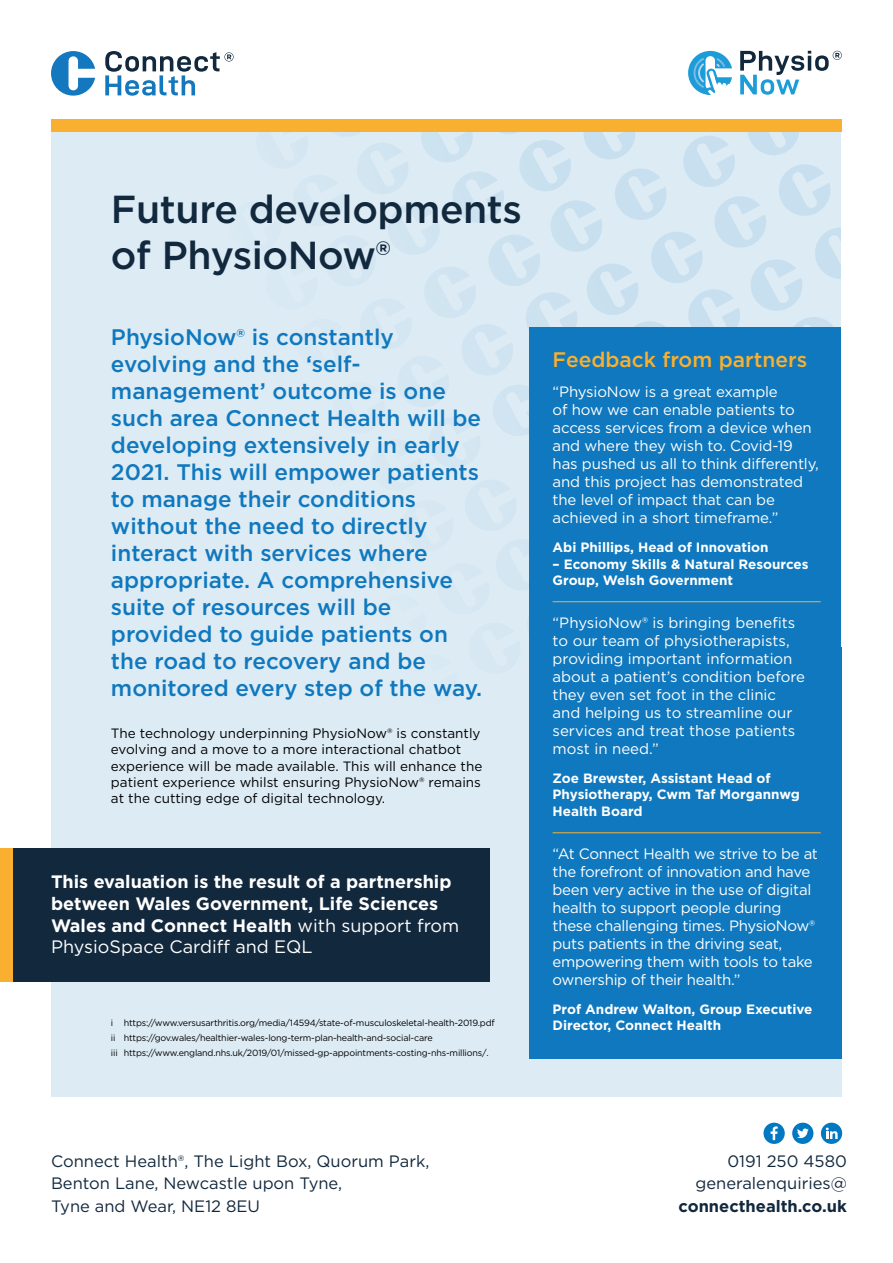
<style>
.page{position:relative;width:893px;height:1263px;background:#fff}
.page>*{position:absolute;margin:0;border:0;box-sizing:border-box;transform-origin:0 0}
.t1{font:500 39px/46.8px "Gotham";letter-spacing:-.01em;color:#12283d}
.t2{font:500 22.5px/27px "Gotham";color:#0f78be}
.t3{font:500 21px "Gotham";color:#f9b030}
.t4{font:700 18px/21.6px "Gotham";color:#fff}
.t5{font:16.5px/22.5px "Gotham";color:#12283d}
.t6{font:700 16.5px "Gotham";color:#12283d}
.t7{font:15px/18px "Gotham";letter-spacing:-.01em;color:#fff}
.t8{font:13.5px/16.2px "Gotham";color:#000}
.t9{font:700 13.5px/16.2px "Gotham";color:#fff}
.t10{font:9px/15px "Gotham";letter-spacing:-.02em;color:#000}
.s1{font-weight:400}
</style>
<div class="page">
<div style="left:51px;top:132px;width:791px;height:965px;background:#dcebf4"></div>
<div style="left:530px;top:327px;width:312px;height:732px;background:#0f78be"></div>
<hr style="left:553px;top:832px;width:268px;height:1px;background:#f9b030">
<div style="left:0;top:848px;width:489px;height:134px;background:#12283d"></div>
<div style="left:0;top:848px;width:13px;height:134px;background:#f9b030"></div>
<div style="left:51px;top:119px;width:791px;height:13px;background:#f9b030"></div>
<div style="left:763px;top:1123px;width:22px;height:21px;background:#0079c2;border-radius:50%"></div>
<svg style="left:771px;top:1126px;width:7px;height:14px"></svg>
<div style="left:792px;top:1123px;width:21px;height:21px;background:#0079c2;border-radius:50%"></div>
<svg style="left:797px;top:1128px;width:12px;height:10px"></svg>
<div style="left:821px;top:1123px;width:21px;height:21px;background:#0079c2;border-radius:50%"></div>
<svg style="left:826px;top:1127px;width:12px;height:12px"></svg>
<svg style="left:51px;top:51px;width:44px;height:45px"></svg>
<svg style="left:105px;top:51px;width:737px;height:654px"></svg>
<h1 class="t1" style="left:111px;top:185px;width:413px">Future developments of PhysioNow®</h1>
<p class="t2" style="left:111px;top:324px;width:373px">PhysioNow® is constantly evolving and the ‘self&shy;management’ outcome is one such area Connect Health will be developing extensively in early<br>2021. This will empower patients to manage their conditions without the need to directly interact with services where appropriate. A comprehensive suite of resources will be provided to guide patients on the road to recovery and be monitored every step of the way.</p>
<p class="t8" style="left:111px;top:725px;width:373px">The technology underpinning PhysioNow® is constantly evolving and a move to a more interactional chatbot experience will be made available. This will enhance the patient experience whilst ensuring PhysioNow® remains at the cutting edge of digital technology.</p>
<p class="t4" style="left:51px;top:871px;width:410px">This evaluation is the result of a partnership between Wales Government, Life Sciences Wales and Connect Health <span class="s1">with support from PhysioSpace Cardiff and EQL</span></p>
<p class="t10" style="left:111px;top:1015px;width:385px">i https://www.versusarthritis.org/media/14594/state-of-musculoskeletal-health-2019.pdf ii https://gov.wales/healthier-wales-long-term-plan-health-and-social-care<br>iii https://www.england.nhs.uk/2019/01/missed-gp-appointments-costing-nhs-millions/.</p>
<h3 class="t3" style="left:553px;top:345px;width:256px">Feedback from partners</h3>
<p class="t7" style="left:553px;top:383px;width:268px">“PhysioNow is a great example<br>of how we can enable patients to access services from a device when and where they wish to. Covid-19 has pushed us all to think differently, and this project has demonstrated the level of impact that can be achieved in a short timeframe.”</p>
<p class="t9" style="left:553px;top:539px;width:217px">Abi Phillips, Head of Innovation</p>
<p class="t9" style="left:553px;top:555px;width:257px">– Economy Skills &amp; Natural Resources<br>Group, Welsh Government</p>
<p class="t7" style="left:553px;top:614px;width:254px">“PhysioNow® is bringing benefits to our team of physiotherapists, providing important information about a patient’s condition before they even set foot in the clinic and helping us to streamline our services and treat those patients most in need.”</p>
<p class="t9" style="left:553px;top:770px;width:249px">Zoe Brewster, Assistant Head of<br>Physiotherapy, Cwm Taf Morgannwg<br>Health Board</p>
<p class="t7" style="left:553px;top:844px;width:267px">“At Connect Health we strive to be at the forefront of innovation and have been very active in the use of digital health to support people during these challenging times. PhysioNow® puts patients in the driving seat, empowering them with tools to take ownership of their health.”</p>
<p class="t9" style="left:553px;top:1001px;width:261px">Prof Andrew Walton, Group Executive<br>Director, Connect Health</p>
<p class="t5" style="left:51px;top:1149px;width:380px">Connect Health®, The Light Box, Quorum Park,<br>Benton Lane, Newcastle upon Tyne,<br>Tyne and Wear, NE12 8EU</p>
<p class="t5" style="left:695px;top:1149px;width:153px;text-align:right">0191 250 4580 generalenquiries@</p>
<p class="t6" style="left:678px;top:1195px;width:170px">connecthealth.co.uk</p>
</div>
